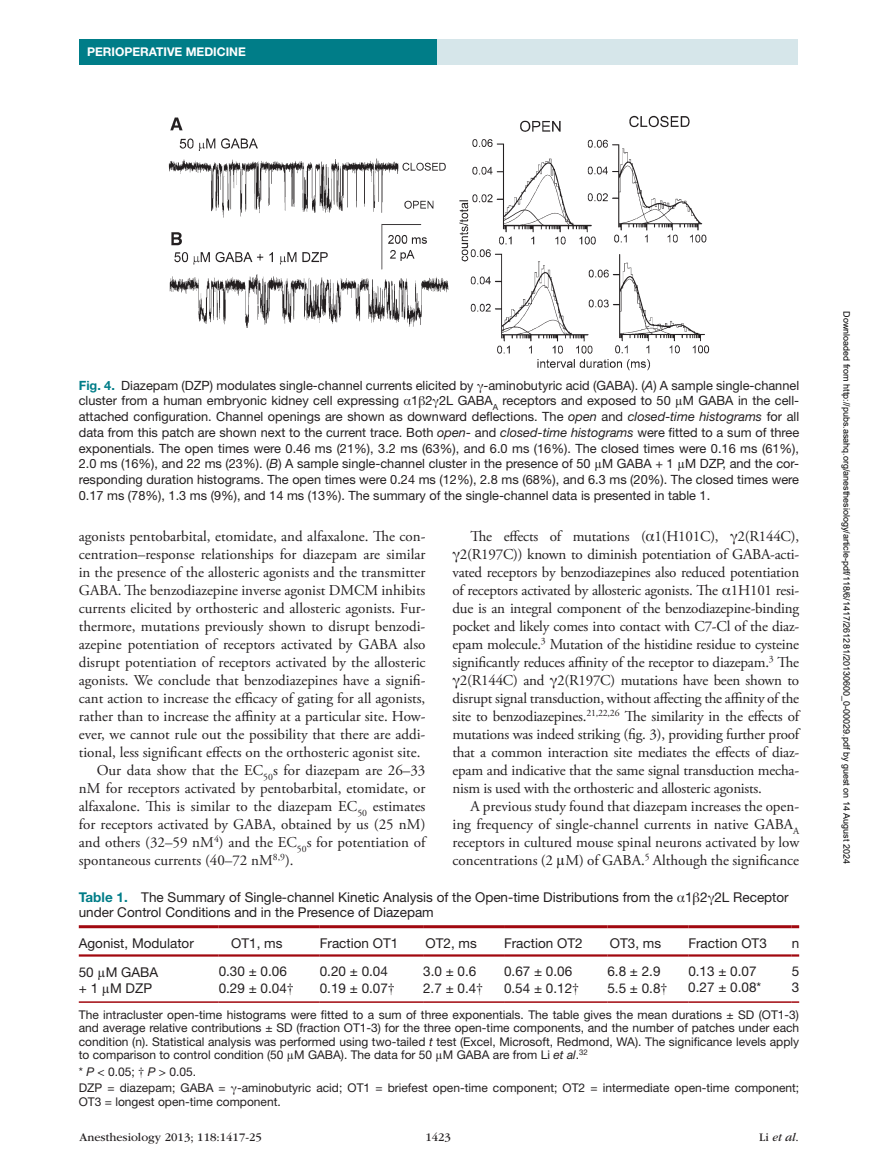
<style>
.page{position:relative;width:878px;height:1175px;background:#fff}
.page>*{position:absolute;margin:0;border:0;box-sizing:border-box;transform-origin:0 0}
.t1{font:15px/18px "Adobe Garamond Pro";color:#231f20;text-align:justify}
.t2{font:13.5px/15px "Helvetica Neue LT Std";color:#231f20}
.t3{font:12.75px/15.8px "Helvetica Neue LT Std";color:#231f20;text-align:justify}
.t4{font:12px/13.5px "Helvetica Neue LT Std";color:#231f20;text-align:justify}
.t5{font:12px "ITC Garamond Std";color:#231f20}
.t6{font:700 12px "Helvetica Neue LT Std";color:#fff}
.t7{font:italic 12px "ITC Garamond Std";color:#231f20}
.t8{font:9px "Arial";color:#000}
.s1{font-weight:700;color:#007d88}
.s2{font-family:"Gandhari Unicode"}
.s3{font-style:italic}
.s4{font-style:normal}
</style>
<div class="page">
<div style="left:432px;top:39px;width:365px;height:26px;background:#d6e6ea"></div>
<div style="left:79px;top:39px;width:357px;height:25px;background:#007d88"></div>
<img style="left:169px;top:116px;width:540px;height:255px">
<hr style="left:79px;top:925px;width:140px;height:3px;background:#a1080f">
<hr style="left:219px;top:925px;width:101px;height:3px;background:#a1080f">
<hr style="left:320px;top:925px;width:103px;height:3px;background:#a1080f">
<hr style="left:423px;top:925px;width:81px;height:3px;background:#a1080f">
<hr style="left:504px;top:925px;width:103px;height:3px;background:#a1080f">
<hr style="left:607px;top:925px;width:81px;height:3px;background:#a1080f">
<hr style="left:688px;top:925px;width:103px;height:3px;background:#a1080f">
<svg style="left:791px;top:925px;width:8px;height:3px"></svg>
<hr style="left:79px;top:954px;width:140px;height:2px;background:#a1080f">
<hr style="left:219px;top:954px;width:101px;height:2px;background:#a1080f">
<hr style="left:320px;top:954px;width:103px;height:2px;background:#a1080f">
<hr style="left:423px;top:954px;width:81px;height:2px;background:#a1080f">
<hr style="left:504px;top:954px;width:103px;height:2px;background:#a1080f">
<hr style="left:607px;top:954px;width:81px;height:2px;background:#a1080f">
<hr style="left:688px;top:954px;width:103px;height:2px;background:#a1080f">
<svg style="left:791px;top:954px;width:8px;height:2px"></svg>
<hr style="left:219px;top:1001px;width:101px;height:1px;background:#a1080f">
<hr style="left:320px;top:1001px;width:103px;height:1px;background:#a1080f">
<hr style="left:423px;top:1001px;width:81px;height:1px;background:#a1080f">
<hr style="left:504px;top:1001px;width:103px;height:1px;background:#a1080f">
<hr style="left:607px;top:1001px;width:81px;height:1px;background:#a1080f">
<hr style="left:688px;top:1001px;width:103px;height:1px;background:#a1080f">
<hr style="left:79px;top:1001px;width:140px;height:1px;background:#a1080f">
<p class="t6" style="left:87px;top:44px;width:160px">PERIOPERATIVE MEDICINE</p>
<p class="t3" style="left:79px;top:377px;width:722px"><span class="s1">Fig. 4.</span> Diazepam (DZP) modulates single-channel currents elicited by <span class="s2">γ</span>-aminobutyric acid (GABA). (<span class="s3">A</span>) A sample single-channel cluster from a human embryonic kidney cell expressing <span class="s2">α</span>1<span class="s2">β</span>2<span class="s2">γ</span>2L GABA<sub>A</sub> receptors and exposed to 50 <span class="s2">μ</span>m GABA in the cell&shy;attached configuration. Channel openings are shown as downward deflections. The <span class="s3">open</span> and <span class="s3">closed-time histograms</span> for all data from this patch are shown next to the current trace. Both <span class="s3">open-</span> and <span class="s3">closed-time histograms</span> were fitted to a sum of three exponentials. The open times were 0.46 ms (21%), 3.2 ms (63%), and 6.0 ms (16%). The closed times were 0.16 ms (61%), 2.0 ms (16%), and 22 ms (23%). (<span class="s3">B</span>) A sample single-channel cluster in the presence of 50 <span class="s2">μ</span>m GABA + 1 <span class="s2">μ</span>m DZP, and the cor&shy;responding duration histograms. The open times were 0.24 ms (12%), 2.8 ms (68%), and 6.3 ms (20%). The closed times were 0.17 ms (78%), 1.3 ms (9%), and 14 ms (13%). The summary of the single-channel data is presented in table 1.</p>
<p class="t1" style="left:79px;top:527px;width:348px">agonists pentobarbital, etomidate, and alfaxalone. The con-</p>
<p class="t1" style="left:79px;top:545px;width:348px">centration–response relationships for diazepam are similar</p>
<p class="t1" style="left:79px;top:563px;width:348px">in the presence of the allosteric agonists and the transmitter</p>
<p class="t1" style="left:79px;top:581px;width:348px">GABA. The benzodiazepine inverse agonist DMCM inhibits</p>
<p class="t1" style="left:79px;top:599px;width:348px">currents elicited by orthosteric and allosteric agonists. Fur-</p>
<p class="t1" style="left:79px;top:617px;width:348px">thermore, mutations previously shown to disrupt benzodi-</p>
<p class="t1" style="left:79px;top:635px;width:348px">azepine potentiation of receptors activated by GABA also</p>
<p class="t1" style="left:79px;top:653px;width:348px">disrupt potentiation of receptors activated by the allosteric</p>
<p class="t1" style="left:79px;top:671px;width:348px">agonists. We conclude that benzodiazepines have a signifi-</p>
<p class="t1" style="left:79px;top:689px;width:348px">cant action to increase the efficacy of gating for all agonists,</p>
<p class="t1" style="left:79px;top:707px;width:348px">rather than to increase the affinity at a particular site. How-</p>
<p class="t1" style="left:79px;top:725px;width:348px">ever, we cannot rule out the possibility that there are addi-</p>
<p class="t1" style="left:79px;top:743px;width:343px">tional, less significant effects on the orthosteric agonist site.</p>
<p class="t1" style="left:97px;top:761px;width:330px">Our data show that the EC<sub>50</sub>s for diazepam are 26–33</p>
<p class="t1" style="left:79px;top:779px;width:348px">nm for receptors activated by pentobarbital, etomidate, or</p>
<p class="t1" style="left:79px;top:797px;width:348px">alfaxalone. This is similar to the diazepam EC<sub>50</sub> estimates</p>
<p class="t1" style="left:79px;top:815px;width:348px">for receptors activated by GABA, obtained by us (25 nm)</p>
<p class="t1" style="left:79px;top:833px;width:348px">and others (32–59 nm<sup>4</sup>) and the EC<sub>50</sub>s for potentiation of</p>
<p class="t1" style="left:79px;top:851px;width:216px">spontaneous currents (40–72 nm<sup>8,9</sup>).</p>
<p class="t1" style="left:452px;top:527px;width:348px;text-indent:18px">The effects of mutations (<span class="s2">α</span>1(H101C), <span class="s2">γ</span>2(R144C), <span class="s2">γ</span>2(R197C)) known to diminish potentiation of GABA-acti&shy;vated receptors by benzodiazepines also reduced potentiation of receptors activated by allosteric agonists. The <span class="s2">α</span>1H101 resi&shy;due is an integral component of the benzodiazepine-binding pocket and likely comes into contact with C7-Cl of the diaz&shy;epam molecule.<sup>3</sup> Mutation of the histidine residue to cysteine significantly reduces affinity of the receptor to diazepam.<sup>3</sup> The <span class="s2">γ</span>2(R144C) and <span class="s2">γ</span>2(R197C) mutations have been shown to disrupt signal transduction, without affecting the affinity of the site to benzodiazepines.<sup>21,22,26</sup> The similarity in the effects of mutations was indeed striking (fig. 3), providing further proof that a common interaction site mediates the effects of diaz&shy;epam and indicative that the same signal transduction mecha&shy;nism is used with the orthosteric and allosteric agonists.</p>
<p class="t1" style="left:452px;top:797px;width:348px;text-indent:18px">A previous study found that diazepam increases the open&shy;ing frequency of single-channel currents in native GABA<sub>A </sub>receptors in cultured mouse spinal neurons activated by low concentrations (2 <span class="s2">μ</span>m) of GABA.<sup>5</sup> Although the significance</p>
<p class="t2" style="left:79px;top:889px;width:711px"><span class="s1">Table 1.</span> The Summary of Single-channel Kinetic Analysis of the Open-time Distributions from the <span class="s2">α</span>1<span class="s2">β</span>2<span class="s2">γ</span>2L Receptor under Control Conditions and in the Presence of Diazepam</p>
<p class="t2" style="left:79px;top:935px;width:117px">Agonist, Modulator</p>
<p class="t2" style="left:231px;top:935px;width:53px">OT1, ms</p>
<p class="t2" style="left:320px;top:935px;width:80px">Fraction OT1</p>
<p class="t2" style="left:425px;top:935px;width:53px">OT2, ms</p>
<p class="t2" style="left:504px;top:935px;width:80px">Fraction OT2</p>
<p class="t2" style="left:609px;top:935px;width:53px">OT3, ms</p>
<p class="t2" style="left:688px;top:935px;width:80px">Fraction OT3</p>
<p class="t2" style="left:791px;top:935px;width:9px">n</p>
<p class="t2" style="left:79px;top:964px;width:81px">50 <span class="s2">μ</span>M GABA</p>
<p class="t2" style="left:219px;top:963px;width:70px">0.30 ± 0.06</p>
<p class="t2" style="left:320px;top:963px;width:70px">0.20 ± 0.04</p>
<p class="t2" style="left:423px;top:963px;width:55px">3.0 ± 0.6</p>
<p class="t2" style="left:504px;top:963px;width:70px">0.67 ± 0.06</p>
<p class="t2" style="left:607px;top:963px;width:55px">6.8 ± 2.9</p>
<p class="t2" style="left:688px;top:963px;width:70px">0.13 ± 0.07</p>
<p class="t2" style="left:791px;top:963px;width:9px">5</p>
<p class="t2" style="left:79px;top:980px;width:75px">+ 1 <span class="s2">μ</span>M DZP</p>
<p class="t2" style="left:219px;top:980px;width:77px">0.29 ± 0.04<span class="s2">†</span></p>
<p class="t2" style="left:320px;top:980px;width:77px">0.19 ± 0.07<span class="s2">†</span></p>
<p class="t2" style="left:423px;top:980px;width:62px">2.7 ± 0.4<span class="s2">†</span></p>
<p class="t2" style="left:504px;top:980px;width:77px">0.54 ± 0.12<span class="s2">†</span></p>
<p class="t2" style="left:607px;top:980px;width:62px">5.5 ± 0.8<span class="s2">†</span></p>
<p class="t2" style="left:688px;top:979px;width:74px">0.27 ± 0.08*</p>
<p class="t2" style="left:791px;top:979px;width:9px">3</p>
<p class="t4" style="left:79px;top:1007px;width:722px">The intracluster open-time histograms were fitted to a sum of three exponentials. The table gives the mean durations ± SD (OT1-3) and average relative contributions ± SD (fraction OT1-3) for the three open-time components, and the number of patches under each condition (n). Statistical analysis was performed using two-tailed <span class="s3">t</span> test (Excel, M icrosoft, Redmond, WA). The significance levels apply to comparison to control condition (50 <span class="s2">μ</span>m GABA). The data for 50 <span class="s2">μ</span>m GABA are from Li <span class="s3">et al</span>.<sup>32</sup></p>
<p class="t4" style="left:79px;top:1063px;width:722px;line-height:16.5px">* <span class="s3">P</span> &lt; 0.05; <span class="s2">†</span> <span class="s3">P</span> &gt; 0.05.<br>DZP = diazepam; GABA = <span class="s2">γ</span>-aminobutyric acid; OT1 = briefest open-time component; OT2 = intermediate open-time component;</p>
<p class="t4" style="left:79px;top:1094px;width:203px">OT3 = longest open-time component.</p>
<p class="t5" style="left:80px;top:1130px;width:184px">Anesthesiology 2013; 118:1417-25</p>
<p class="t5" style="left:425px;top:1130px;width:27px">1423</p>
<p class="t7" style="left:759px;top:1130px;width:41px"><span class="s4">Li</span> et al<span class="s4">.</span></p>
<p class="t8" style="left:850px;top:311px;width:554px;rotate:90deg">Downloaded from http://pubs.asahq.org/anesthesiology/article-pdf/118/6/1417/261281/20130600_0-00029.pdf by guest on 14 August 2024</p>
</div>
